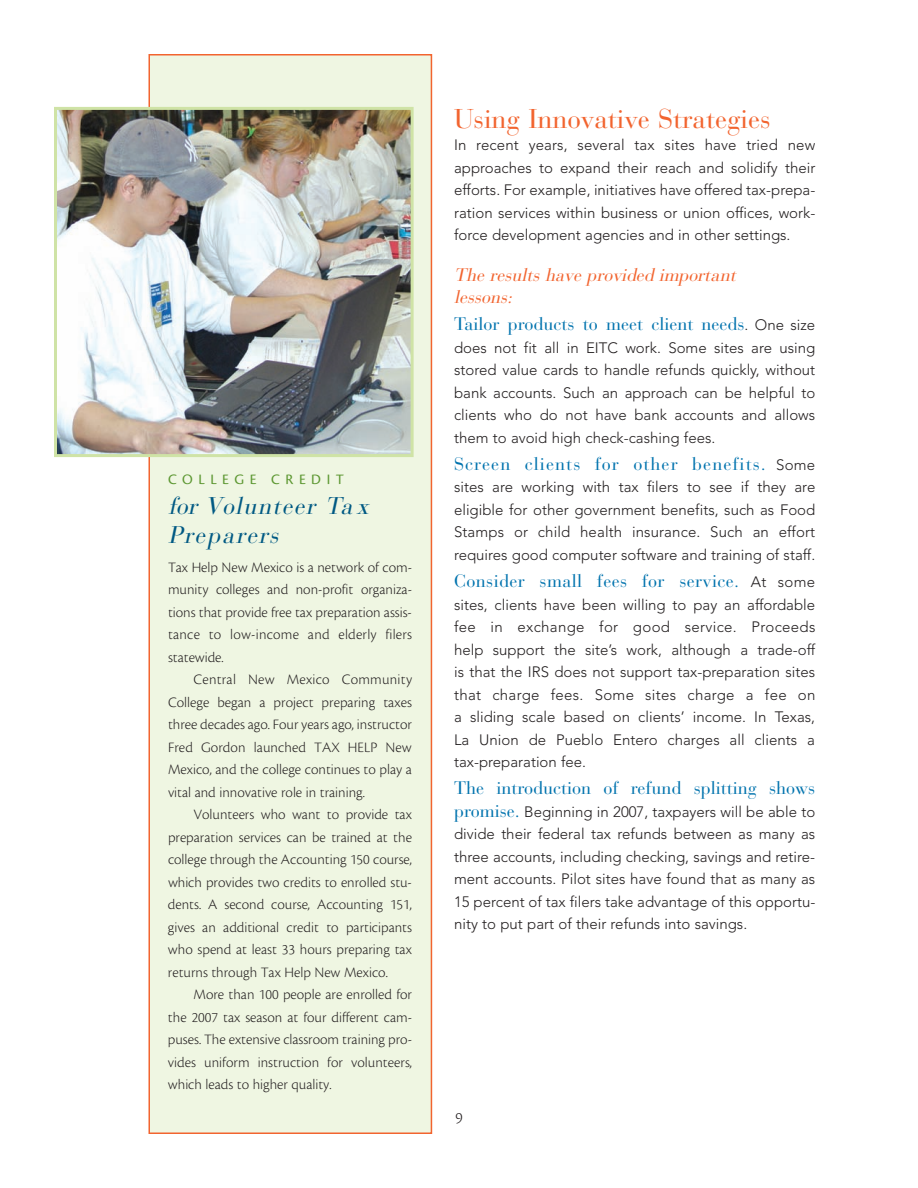
<style>
.page{position:relative;width:918px;height:1188px;background:#fff}
.page>*{position:absolute;margin:0;border:0;box-sizing:border-box;transform-origin:0 0}
.t1{font:27px "Bauer Bodoni";color:#f2642f}
.t2{font:italic 24px/29px "Bauer Bodoni";color:#005983}
.t3{font:18px "Bauer Bodoni";color:#0073ae}
.t4{font:italic 18px/22.5px "Bauer Bodoni";color:#f2642f}
.t5{font:18px "Bauer Bodoni";letter-spacing:.06em;color:#0073ae}
.t6{font:18px "Bauer Bodoni";letter-spacing:.02em;color:#0073ae}
.t7{font:300 16.5px "Cronos Pro";color:#231f20}
.t8{font:300 15px/22.5px "Avenir";color:#231f20;text-align:justify}
.t9{font:300 15px/22.5px "Cronos Pro";color:#231f20;text-align:justify}
.t10{font:15px "Cronos Pro";letter-spacing:.37em;color:#5c9731}
.s1{font-family:"Avenir";font-weight:300;font-size:15px;color:#231f20}
.s2{font-family:"Bauer Bodoni";font-weight:400;font-size:18px;color:#0073ae}
</style>
<div class="page">
<div style="left:149px;top:55px;width:282px;height:1078px;background:#eff6e2"></div>
<div style="left:148px;top:54px;width:284px;height:1080px;border:2px solid #f2642f"></div>
<img style="left:58px;top:111px;width:352px;height:342px">
<div style="left:54px;top:107px;width:360px;height:350px;border:3px solid #cfe3a6"></div>
<p class="t10" style="left:168px;top:474px;width:177px">COLLEGE CREDIT</p>
<h2 class="t2" style="left:168px;top:495px;width:207px">for Volunteer Ta x<br>Preparers</h2>
<p class="t9" style="left:168px;top:557px;width:246px">Tax Help New Mexico is a network of com&shy;munity colleges and non-profit organiza&shy;tions that provide free tax preparation assis&shy;tance to low-income and elderly filers statewide.</p>
<p class="t9" style="left:168px;top:669px;width:246px;text-indent:26px">Central New Mexico Community College began a project preparing taxes three decades ago. Four years ago, instructor Fred Gordon launched TAX HELP New Mexico, and the college continues to play a vital and innovative role in training.</p>
<p class="t9" style="left:168px;top:804px;width:246px;text-indent:26px">Volunteers who want to provide tax preparation services can be trained at the college through the Accounting 150 course, which provides two credits to enrolled stu&shy;dents. A second course, Accounting 151, gives an additional credit to participants who spend at least 33 hours preparing tax returns through Tax Help New Mexico.</p>
<p class="t9" style="left:168px;top:984px;width:246px;text-indent:26px">More than 100 people are enrolled for the 2007 tax season at four different cam&shy;puses. The extensive classroom training pro&shy;vides uniform instruction for volunteers, which leads to higher quality.</p>
<h1 class="t1" style="left:454px;top:109px;width:318px">Using Innovative Strategies</h1>
<p class="t8" style="left:454px;top:135px;width:363px">In recent years, several tax sites have tried new approaches to expand their reach and solidify their efforts. For example, initiatives have offered tax-prepa&shy;ration services within business or union offices, work&shy;force development agencies and in other settings.</p>
<p class="t4" style="left:454px;top:266px;width:287px">The results have provided important lessons:</p>
<p class="t3" style="left:454px;top:318px;width:363px">Tailor products to meet client needs<span class="s1">. One size</span></p>
<p class="t8" style="left:454px;top:338px;width:363px">does not fit all in EITC work. Some sites are using stored value cards to handle refunds quickly, without bank accounts. Such an approach can be helpful to clients who do not have bank accounts and allows them to avoid high check-cashing fees.</p>
<p class="t5" style="left:454px;top:457px;width:363px">Screen clients for other benefits. <span class="s1">Some</span></p>
<p class="t8" style="left:454px;top:477px;width:363px">sites are working with tax filers to see if they are eligible for other government benefits, such as Food Stamps or child health insurance. Such an effort requires good computer software and training of staff.</p>
<p class="t6" style="left:454px;top:574px;width:363px">Consider small fees for service. <span class="s1">At some</span></p>
<p class="t8" style="left:454px;top:594px;width:363px">sites, clients have been willing to pay an affordable fee in exchange for good service. Proceeds help support the site’s work, although a trade-off is that the IRS does not support tax-preparation sites that charge fees. Some sites charge a fee on a sliding scale based on clients’ income. In Texas, La Union de Pueblo Entero charges all clients a tax-preparation fee.</p>
<p class="t3" style="left:454px;top:781px;width:363px">The introduction of refund splitting shows</p>
<p class="t8" style="left:454px;top:801px;width:363px"><span class="s2">promise.</span> Beginning in 2007, taxpayers will be able to divide their federal tax refunds between as many as three accounts, including checking, savings and retire&shy;ment accounts. Pilot sites have found that as many as 15 percent of tax filers take advantage of this opportu&shy;nity to put part of their refunds into savings.</p>
<p class="t7" style="left:455px;top:1112px;width:9px">9</p>
</div>
